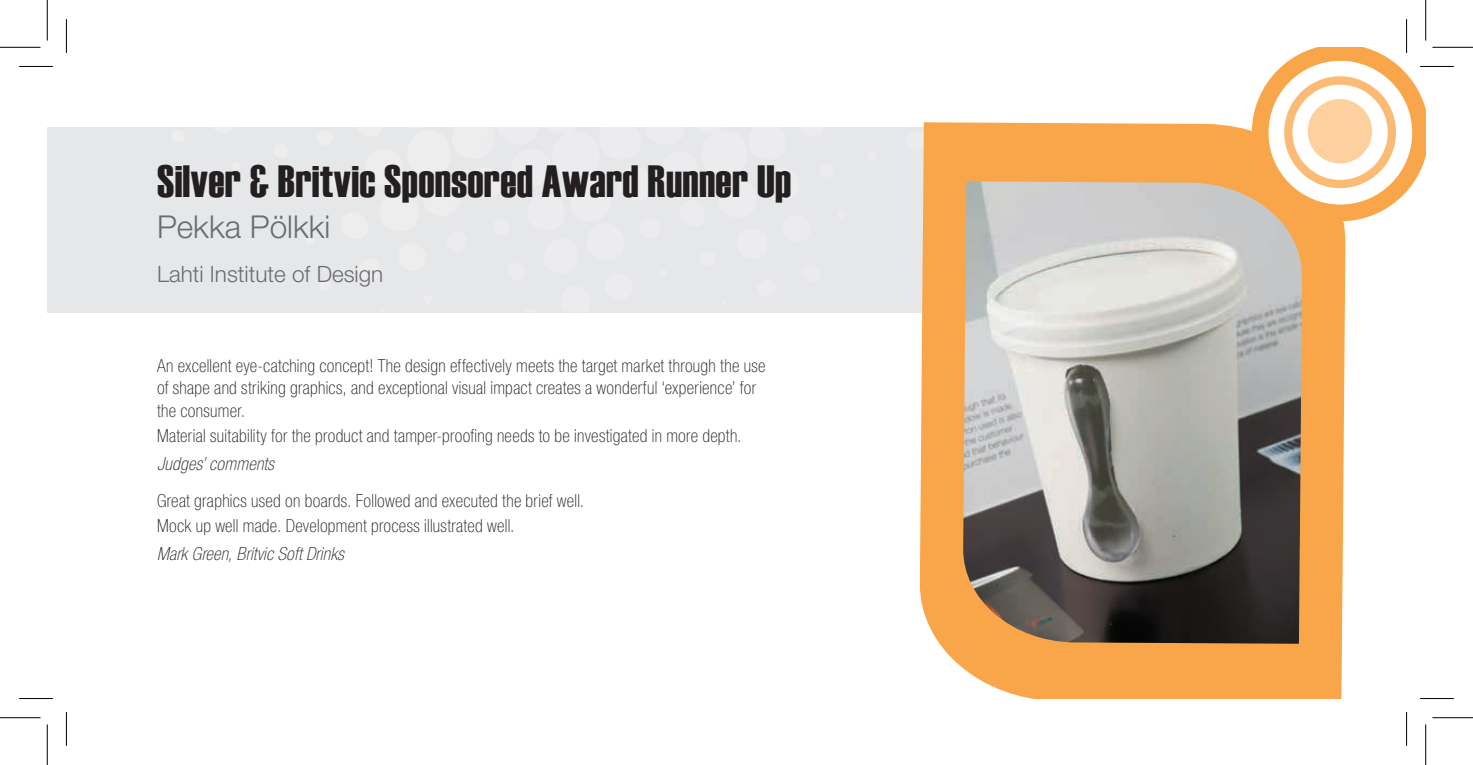
<style>
.page{position:relative;width:1473px;height:765px;background:#fff}
.page>*{position:absolute;margin:0;border:0;box-sizing:border-box;transform-origin:0 0}
.t1{font:45px "Haettenschweiler";letter-spacing:.01em;color:#231f20}
.t2{font:300 31.5px "Helvetica Neue LT";color:#6c6d70}
.t3{font:300 22.5px "Helvetica Neue LT";color:#6c6d70}
.t4{font:100 condensed 18px/22.5px "Helvetica Neue LT";letter-spacing:.015em;color:#231f20}
.t5{font:italic 100 condensed 18px "Helvetica Neue LT";letter-spacing:.015em;color:#231f20}
</style>
<div class="page">
<div style="left:47px;top:127px;width:19px;height:185px;background:#e6e7e9"></div>
<div style="left:66px;top:127px;width:1038px;height:185px;background:#e6e7e9"></div>
<svg style="left:919px;top:122px;width:426px;height:576px;background:#bea181"></svg>
<svg style="left:1251px;top:47px;width:174px;height:174px"></svg>
<div style="left:1283px;top:76px;width:112px;height:112px;border:8px solid #fcbb74;border-radius:50%"></div>
<div style="left:1307px;top:99px;width:64px;height:64px;background:#fdd09e;border-radius:50%"></div>
<hr style="left:1419px;top:65px;width:34px;height:3px;background:#fff">
<hr style="left:1404px;top:19px;width:3px;height:34px;background:#fff">
<hr style="left:19px;top:66px;width:34px;height:1px;background:#000">
<hr style="left:1419px;top:66px;width:34px;height:1px;background:#000">
<hr style="left:19px;top:697px;width:34px;height:1px;background:#000">
<hr style="left:1419px;top:697px;width:34px;height:1px;background:#000">
<hr style="left:66px;top:19px;width:1px;height:34px;background:#000">
<hr style="left:66px;top:711px;width:1px;height:34px;background:#000">
<hr style="left:1405px;top:19px;width:1px;height:34px;background:#000">
<hr style="left:1405px;top:711px;width:1px;height:34px;background:#000">
<hr style="left:0;top:47px;width:40px;height:1px;background:#000">
<hr style="left:1432px;top:47px;width:40px;height:1px;background:#000">
<hr style="left:0;top:717px;width:40px;height:1px;background:#000">
<hr style="left:1432px;top:717px;width:40px;height:1px;background:#000">
<hr style="left:47px;top:0;width:1px;height:41px;background:#000">
<hr style="left:47px;top:724px;width:1px;height:40px;background:#000">
<hr style="left:1425px;top:0;width:1px;height:41px;background:#000">
<hr style="left:1425px;top:724px;width:1px;height:40px;background:#000">
<h1 class="t1" style="left:157px;top:155px;width:635px">Silver &amp; Britvic Sponsored Award Runner Up</h1>
<h2 class="t2" style="left:157px;top:207px;width:175px">Pekka Pölkki</h2>
<p class="t3" style="left:157px;top:260px;width:228px">Lahti Institute of Design</p>
<p class="t4" style="left:157px;top:354px;width:610px">An excellent eye-catching concept! The design effectively meets the target market through the use of shape and striking graphics, and exceptional visual impact creates a wonderful ‘experience’ for the consumer.</p>
<p class="t4" style="left:157px;top:424px;width:586px">Material suitability for the product and tamper-proofing needs to be investigated in more depth.</p>
<p class="t5" style="left:157px;top:453px;width:118px">Judges’ comments</p>
<p class="t4" style="left:157px;top:488px;width:428px;line-height:24.8px">great graphics used on boards. Followed and executed the brief well.<br>Mock up well made. Development process illustrated well.</p>
<p class="t5" style="left:157px;top:543px;width:188px">Mark Green, Britvic Soft Drinks</p>
</div>
